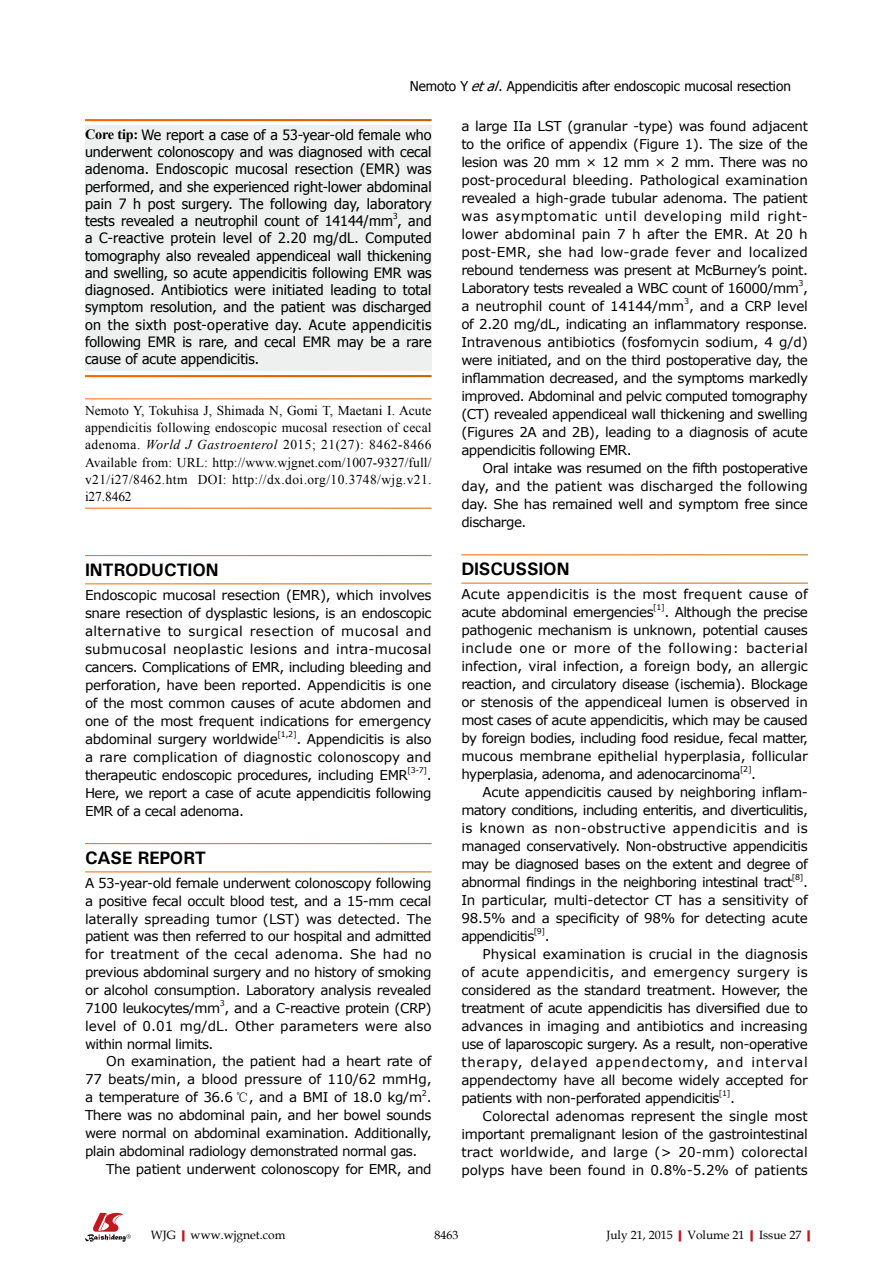
<style>
.page{position:relative;width:893px;height:1263px;background:#fff}
.page>*{position:absolute;margin:0;border:0;box-sizing:border-box;transform-origin:0 0}
.t1{font:700 18px "Univers";letter-spacing:-.01em;color:#000}
.t2{font:14.25px/17.2px "Tahoma";color:#000;text-align:justify}
.t3{font:13.5px/18px "Verdana";letter-spacing:-.035em;color:#000;text-align:justify}
.t4{font:13.5px/17.2px "Times New Roman";letter-spacing:.03em;color:#000;text-align:justify}
.t5{font:13.5px "Verdana";letter-spacing:-.005em;color:#000}
.t6{font:13.5px "Verdana";letter-spacing:-.015em;color:#000}
.t7{font:13.5px/18px "Verdana";letter-spacing:.015em;color:#000}
.t8{font:13.5px "Tahoma";color:#000}
.t9{font:13.5px "Verdana";letter-spacing:-.01em;color:#000}
.t10{font:13.5px "Verdana";letter-spacing:.025em;color:#000}
.t11{font:13.5px "Verdana";letter-spacing:.02em;color:#000}
.t12{font:13.5px "Verdana";letter-spacing:.01em;color:#000}
.t13{font:13.5px "Verdana";letter-spacing:.005em;color:#000}
.t14{font:13.5px "Verdana";letter-spacing:.06em;color:#000}
.t15{font:12px "Book Antiqua";color:#000}
.t16{font:8.25px "Tahoma";color:#000}
.t17{font:7.8px "Verdana";color:#000}
.s1{font-style:italic}
.s2{font-family:"Times New Roman";font-weight:700}
.s3{font-family:"Sim Sun"}
.s4{font-weight:700;color:#c01920}
</style>
<div class="page">
<div style="left:85px;top:125px;width:347px;height:246px;background:#eeefef"></div>
<svg style="left:85px;top:1213px;width:46px;height:29px"></svg>
<p class="t8" style="left:410px;top:77px;width:383px">Nemoto Y <span class="s1">etal</span>. Appendicitis after endoscopic mucosal resection</p>
<p class="t2" style="left:85px;top:125px;width:348px"><span class="s2">Core tip:</span> We report a case of a 53-year-old female who underwent colonoscopy and was diagnosed with cecal adenoma. Endoscopic mucosal resection (EMR) was performed, and she experienced right-lower abdominal pain 7 h post surgery. The following day, laboratory tests revealed a neutrophil count of 14144/mm , and</p>
<p class="t16" style="left:393px;top:210px;width:6px">3</p>
<p class="t2" style="left:85px;top:229px;width:348px">a C-reactive protein level of 2.20 mg/dL. Computed tomography also revealed appendiceal wall thickening and swelling, so acute appendicitis following EMR was diagnosed. Antibiotics were initiated leading to total symptom resolution, and the patient was discharged on the sixth post-operative day. Acute appendicitis following EMR is rare, and cecal EMR may be a rare cause of acute appendicitis.</p>
<p class="t4" style="left:85px;top:401px;width:348px">Nemoto Y, Tokuhisa J, Shimada N, Gomi T, Maetani I. Acute appendicitis following endoscopic mucosal resection of cecal adenoma. <span class="s1">World J Gastroenterol</span> 2015; 21(27): 8462-8466<br>Available from: URL: http://www.wjgnet.com/1007-9327/full/ v21/i27/8462.htm DOI: http://dx.doi.org/10.3748/wjg.v21. i27.8462</p>
<p class="t1" style="left:85px;top:559px;width:135px">INTRODUCTION</p>
<p class="t3" style="left:85px;top:585px;width:348px">Endoscopic mucosal resection (EMR), which involves snare resection of dysplastic lesions, is an endoscopic alternative to surgical resection of mucosal and submucosal neoplastic lesions and intra-mucosal cancers. Complications of EMR, including bleeding and perforation, have been reported. Appendicitis is one of the most common causes of acute abdomen and one of the most frequent indications for emergency abdominal surgery worldwide</p>
<p class="t17" style="left:278px;top:729px;width:21px">[1,2]</p>
<p class="t3" style="left:85px;top:729px;width:348px;text-indent:211px">. Appendicitis is also a rare complication of diagnostic colonoscopy and therapeutic endoscopic procedures, including EMR</p>
<p class="t17" style="left:407px;top:765px;width:21px">[3-7]</p>
<p class="t3" style="left:85px;top:765px;width:348px;text-indent:342px">.<br>Here, we report a case of acute appendicitis following EMR of a cecal adenoma.</p>
<p class="t1" style="left:85px;top:847px;width:98px">CASE REPORT</p>
<p class="t3" style="left:85px;top:873px;width:348px">A 53-year-old female underwent colonoscopy following a positive fecal occult blood test, and a 15-mm cecal laterally spreading tumor (LST) was detected. The patient was then referred to our hospital and admitted for treatment of the cecal adenoma. She had no previous abdominal surgery and no history of smoking or alcohol consumption. Laboratory analysis revealed 7100 leukocytes/mm , and a C-reactive protein (CRP)</p>
<p class="t17" style="left:220px;top:998px;width:7px">3</p>
<p class="t13" style="left:85px;top:1017px;width:348px">level of 0.01 mg/dL. Other parameters were also</p>
<p class="t3" style="left:85px;top:1034px;width:130px">within normal limits.</p>
<p class="t3" style="left:106px;top:1052px;width:327px">On examination, the patient had a heart rate of</p>
<p class="t5" style="left:85px;top:1071px;width:348px">77 beats/min, a blood pressure of 110/62 mmHg,</p>
<p class="t3" style="left:85px;top:1088px;width:348px">a temperature of 36.6 <span class="s3">℃</span>, and a BMI of 18.0 kg/m .</p>
<p class="t17" style="left:422px;top:1088px;width:7px">2</p>
<p class="t3" style="left:85px;top:1106px;width:348px">There was no abdominal pain, and her bowel sounds</p>
<p class="t3" style="left:85px;top:1124px;width:348px">were normal on abdominal examination. Additionally,</p>
<p class="t3" style="left:85px;top:1142px;width:334px">plain abdominal radiology demonstrated normal gas.</p>
<p class="t3" style="left:106px;top:1160px;width:327px">The patient underwent colonoscopy for EMR, and</p>
<p class="t3" style="left:461px;top:116px;width:348px">a large IIa LST (granular -type) was found adjacent to the orifice of appendix (Figure 1). The size of the lesion was 20 mm × 12 mm × 2 mm. There was no post-procedural bleeding. Pathological examination revealed a high-grade tubular adenoma. The patient was asymptomatic until developing mild right&shy;lower abdominal pain 7 h after the EMR. At 20 h post-EMR, she had low-grade fever and localized rebound tenderness was present at McBurney’s point.<br>Laboratory tests revealed a WBC count of 16000/mm ,</p>
<p class="t17" style="left:798px;top:278px;width:7px">3</p>
<p class="t6" style="left:461px;top:297px;width:348px">a neutrophil count of 14144/mm , and a CRP level</p>
<p class="t17" style="left:684px;top:296px;width:7px">3</p>
<p class="t3" style="left:461px;top:314px;width:348px">of 2.20 mg/dL, indicating an inflammatory response.</p>
<p class="t9" style="left:461px;top:333px;width:348px">Intravenous antibiotics (fosfomycin sodium, 4 g/d)</p>
<p class="t3" style="left:461px;top:350px;width:348px">were initiated, and on the third postoperative day, the</p>
<p class="t3" style="left:461px;top:368px;width:348px">inflammation decreased, and the symptoms markedly</p>
<p class="t3" style="left:461px;top:386px;width:348px">improved. Abdominal and pelvic computed tomography</p>
<p class="t3" style="left:461px;top:404px;width:348px">(CT) revealed appendiceal wall thickening and swelling</p>
<p class="t3" style="left:461px;top:422px;width:348px">(Figures 2a and 2b), leading to a diagnosis of acute</p>
<p class="t3" style="left:461px;top:440px;width:172px">appendicitis following EMR.</p>
<p class="t3" style="left:483px;top:458px;width:327px">Oral intake was resumed on the fifth postoperative</p>
<p class="t5" style="left:461px;top:477px;width:348px">day, and the patient was discharged the following</p>
<p class="t3" style="left:461px;top:494px;width:348px">day. She has remained well and symptom free since</p>
<p class="t3" style="left:461px;top:512px;width:67px">discharge.</p>
<p class="t1" style="left:461px;top:558px;width:110px">DISCUSSION</p>
<p class="t7" style="left:461px;top:584px;width:348px">Acute appendicitis is the most frequent cause of acute abdominal emergencies</p>
<p class="t17" style="left:653px;top:602px;width:13px">[1]</p>
<p class="t3" style="left:461px;top:602px;width:348px;text-indent:203px">. Although the precise pathogenic mechanism is unknown, potential causes include one or more of the following: bacterial infection, viral infection, a foreign body, an allergic reaction, and circulatory disease (ischemia). Blockage or stenosis of the appendiceal lumen is observed in most cases of acute appendicitis, which may be caused by foreign bodies, including food residue, fecal matter, mucous membrane epithelial hyperplasia, follicular hyperplasia, adenoma, and adenocarcinoma</p>
<p class="t17" style="left:740px;top:764px;width:13px">[2]</p>
<p class="t3" style="left:751px;top:764px;width:6px">.</p>
<p class="t3" style="left:483px;top:782px;width:325px">Acute appendicitis caused by neighboring inflam-</p>
<p class="t3" style="left:461px;top:800px;width:348px">matory conditions, including enteritis, and diverticulitis,</p>
<p class="t10" style="left:461px;top:819px;width:348px">is known as non-obstructive appendicitis and is</p>
<p class="t3" style="left:461px;top:836px;width:348px">managed conservatively. Non-obstructive appendicitis</p>
<p class="t3" style="left:461px;top:854px;width:348px">may be diagnosed bases on the extent and degree of</p>
<p class="t3" style="left:461px;top:872px;width:333px">abnormal findings in the neighboring intestinal tract</p>
<p class="t17" style="left:792px;top:872px;width:13px">[8]</p>
<p class="t3" style="left:461px;top:872px;width:348px;text-indent:342px">.<br>In particular, multi-detector CT has a sensitivity of 98.5% and a specificity of 98% for detecting acute appendicitis</p>
<p class="t17" style="left:534px;top:926px;width:13px">[9]</p>
<p class="t3" style="left:545px;top:926px;width:6px">.</p>
<p class="t5" style="left:483px;top:945px;width:327px">Physical examination is crucial in the diagnosis</p>
<p class="t11" style="left:461px;top:963px;width:348px">of acute appendicitis, and emergency surgery is</p>
<p class="t3" style="left:461px;top:980px;width:348px">considered as the standard treatment. However, the</p>
<p class="t3" style="left:461px;top:998px;width:348px">treatment of acute appendicitis has diversified due to</p>
<p class="t6" style="left:461px;top:1017px;width:348px">advances in imaging and antibiotics and increasing</p>
<p class="t3" style="left:461px;top:1034px;width:348px">use of laparoscopic surgery. As a result, non-operative</p>
<p class="t14" style="left:461px;top:1053px;width:348px">therapy, delayed appendectomy, and interval</p>
<p class="t3" style="left:461px;top:1070px;width:348px">appendectomy have all become widely accepted for</p>
<p class="t3" style="left:461px;top:1088px;width:260px">patients with non-perforated appendicitis</p>
<p class="t17" style="left:719px;top:1088px;width:13px">[1]</p>
<p class="t3" style="left:730px;top:1088px;width:6px">.</p>
<p class="t5" style="left:483px;top:1107px;width:327px">Colorectal adenomas represent the single most</p>
<p class="t3" style="left:461px;top:1124px;width:348px">important premalignant lesion of the gastrointestinal</p>
<p class="t12" style="left:461px;top:1143px;width:348px">tract worldwide, and large (&gt; 20-mm) colorectal</p>
<p class="t5" style="left:461px;top:1161px;width:348px">polyps have been found in 0.8%-5.2% of patients</p>
<p class="t15" style="left:151px;top:1226px;width:136px">WJG<span class="s4">|</span>www.wjgnet.com</p>
<p class="t15" style="left:434px;top:1226px;width:25px">8463</p>
<p class="t15" style="left:606px;top:1226px;width:211px">July 21, 2015<span class="s4">|</span>Volume 21<span class="s4">|</span>Issue 27<span class="s4">|</span></p>
</div>
